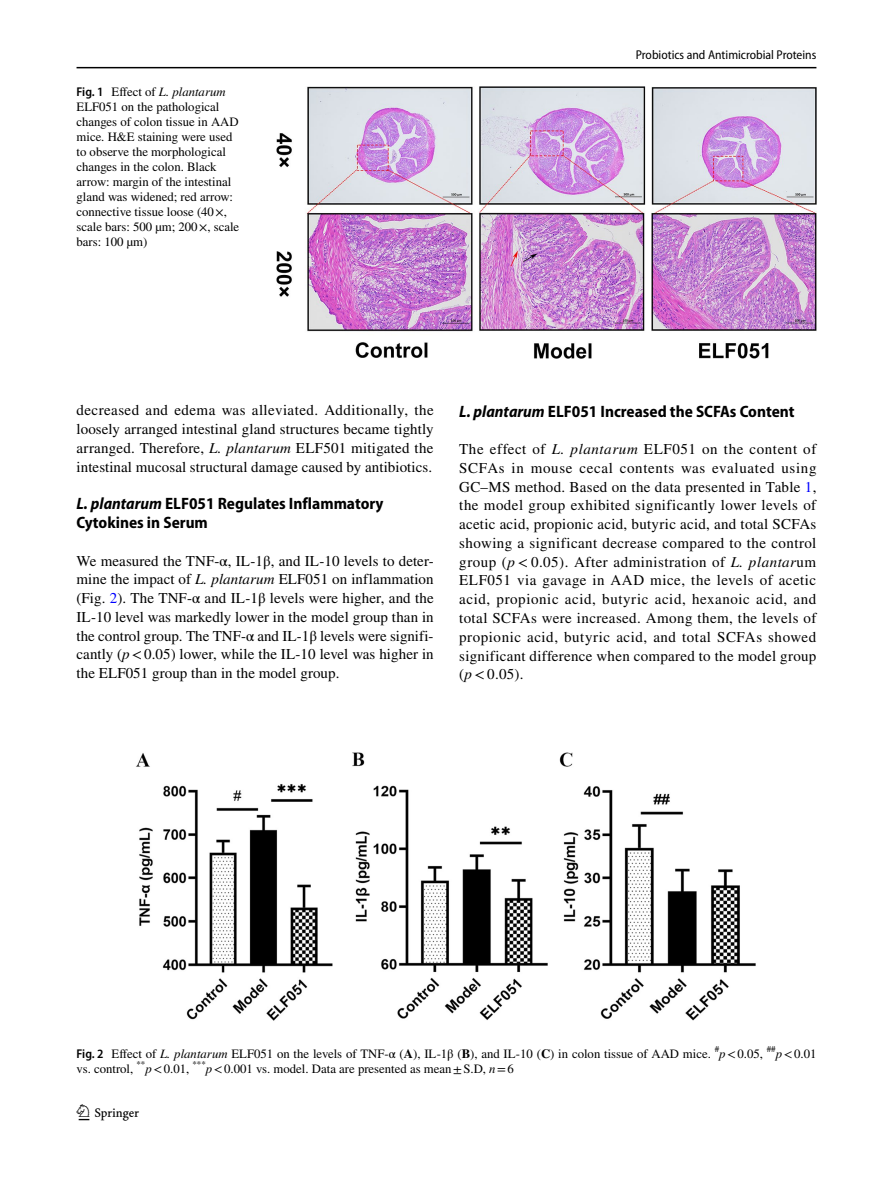
<style>
.page{position:relative;width:893px;height:1187px;background:#fff}
.page>*{position:absolute;margin:0;border:0;box-sizing:border-box;transform-origin:0 0}
.t1{font:22.5px "Springnew Regular 2";color:#000}
.t2{font:700 semi-condensed 16.5px/18.8px "Myriad Pro";color:#000}
.t3{font:15px/18.8px "STIX";letter-spacing:.005em;color:#000;text-align:justify}
.t4{font:12.75px/15px "STIX";color:#000}
.t5{font:semi-condensed 12.75px "Myriad Pro";color:#000}
.s1{font-family:"Myriad Pro";font-weight:600;font-stretch:semi-condensed}
.s2{font-style:italic}
.s3{color:#00f}
.s4{font-weight:700}
</style>
<div class="page">
<hr style="left:77px;top:67px;width:739px;height:1px;background:#000">
<img style="left:276px;top:87px;width:540px;height:271px">
<img style="left:136px;top:752px;width:620px;height:269px">
<p class="t4" style="left:77px;top:85px;width:164px"><span class="s1">Fig. 1</span> Effect of <span class="s2">L. plantarum<br></span>ELF051 on the pathological changes of colon tissue in AAD mice. H&amp;E staining were used to observe the morphological changes in the colon. Black arrow: margin of the intestinal gland was widened; red arrow: connective tissue loose (40×, scale bars: 500 µm; 200×, scale bars: 100 µm)</p>
<p class="t5" style="left:636px;top:48px;width:182px">Probiotics and Antimicrobial Proteins</p>
<p class="t3" style="left:77px;top:402px;width:359px">decreased and edema was alleviated. Additionally, the loosely arranged intestinal gland structures became tightly arranged. Therefore, <span class="s2">L. plantarum</span> ELF501 mitigated the intestinal mucosal structural damage caused by antibiotics.</p>
<p class="t2" style="left:77px;top:494px;width:309px"><span class="s2">L. plantarum</span> ELF051 Regulates Inflammatory<br>Cytokines in Serum</p>
<p class="t3" style="left:77px;top:552px;width:359px">We measured the TNF-α, IL-1β, and IL-10 levels to deter&shy;mine the impact of <span class="s2">L. plantarum</span> ELF051 on inflammation (Fig. <span class="s3">2</span>). The TNF-α and IL-1β levels were higher, and the IL-10 level was markedly lower in the model group than in the control group. The TNF-α and IL-1β levels were signifi&shy;cantly (<span class="s2">p</span>&lt;0.05) lower, while the IL-10 level was higher in the ELF051 group than in the model group.</p>
<p class="t2" style="left:459px;top:402px;width:337px"><span class="s2">L. plantarum</span> ELF051 Increased the SCFAs Content</p>
<p class="t3" style="left:459px;top:440px;width:359px">The effect of <span class="s2">L. plantarum</span> ELF051 on the content of SCFAs in mouse cecal contents was evaluated using GC–MS method. Based on the data presented in Table <span class="s3">1</span>, the model group exhibited significantly lower levels of acetic acid, propionic acid, butyric acid, and total SCFAs showing a significant decrease compared to the control group (<span class="s2">p</span> &lt; 0.05). After administration of <span class="s2">L. plantar</span>um ELF051 via gavage in AAD mice, the levels of acetic acid, propionic acid, butyric acid, hexanoic acid, and total SCFAs were increased. Among them, the levels of propionic acid, butyric acid, and total SCFAs showed significant difference when compared to the model group (<span class="s2">p</span>&lt;0.05).</p>
<p class="t4" style="left:77px;top:1046px;width:741px"><span class="s1">Fig. 2</span> Effect of <span class="s2">L. plantarum</span> ELF051 on the levels of TNF-α (<span class="s4">A</span>), IL-1β (<span class="s4">B</span>), and IL-10 (<span class="s4">C</span>) in colon tissue of AAD mice. <sup>#</sup><span class="s2">p</span>&lt;0.05, <sup>##</sup><span class="s2">p</span>&lt;0.01 vs. control, <sup>**</sup><span class="s2">p</span>&lt;0.01, <sup>***</sup><span class="s2">p</span>&lt;0.001 vs. model. Data are presented as mean±S.D, <span class="s2">n</span>=6</p>
<h1 class="t1" style="left:79px;top:1104px;width:62px">1 3</h1>
</div>
